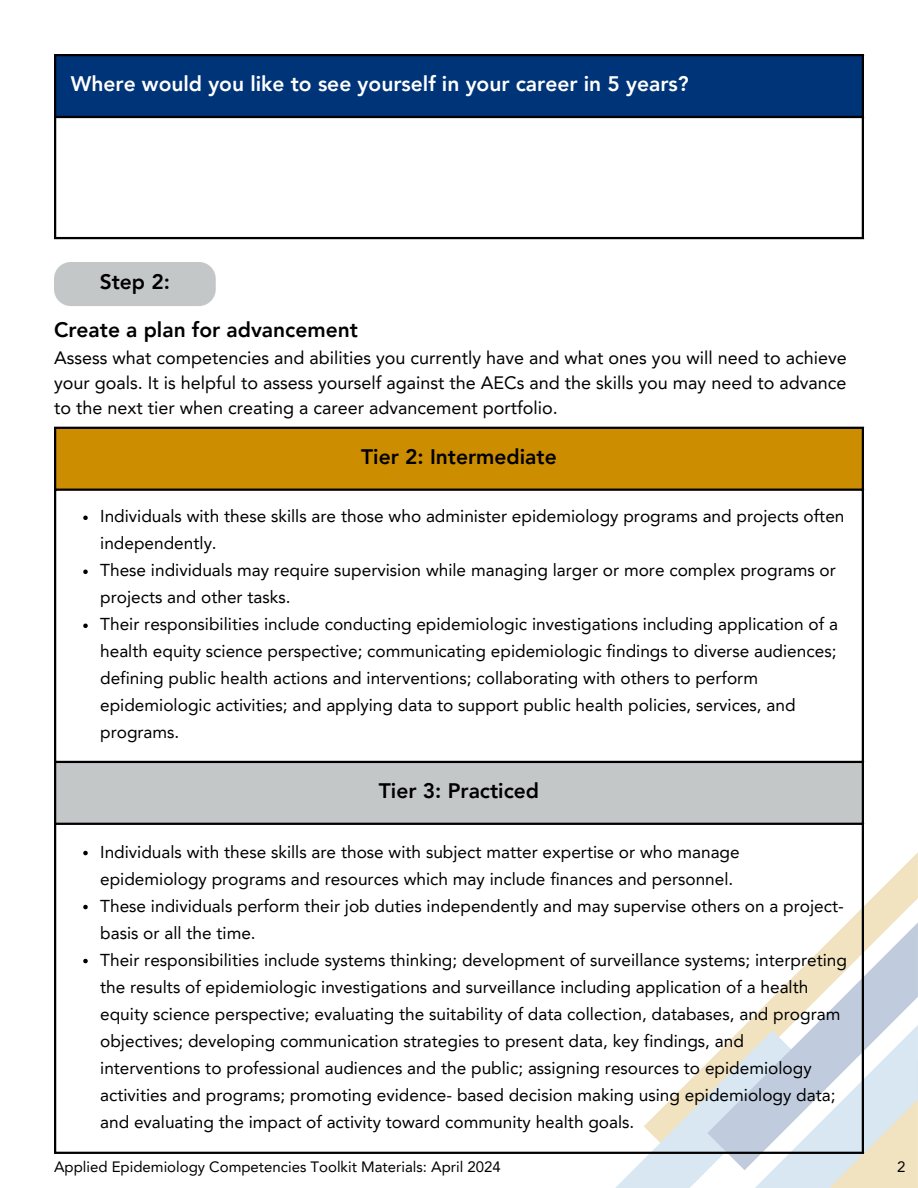
<style>
.page{position:relative;width:918px;height:1188px;background:#fff}
.page>*{position:absolute;margin:0;border:0;box-sizing:border-box;transform-origin:0 0}
.t1{font:800 21px "Avenir LT Pro";color:#000}
.t2{font:800 21px "Avenir LT Pro";color:#fff}
.t3{font:18px/24.8px "Avenir LT Pro";color:#000;text-align:justify}
.t4{font:17.25px/27px "Avenir LT Pro";color:#000}
.t5{font:15px "Avenir LT Pro";color:#000}
</style>
<div class="page">
<svg style="left:848px;top:852px;width:70px;height:70px"></svg>
<svg style="left:615px;top:1063px;width:303px;height:125px"></svg>
<svg style="left:707px;top:922px;width:211px;height:248px"></svg>
<div style="left:55px;top:428px;width:808px;height:62px;background:#cc8e00"></div>
<div style="left:55px;top:762px;width:808px;height:62px;background:#c4c7c8"></div>
<svg style="left:83px;top:516px;width:5px;height:4px"></svg>
<svg style="left:83px;top:570px;width:5px;height:4px"></svg>
<svg style="left:83px;top:624px;width:5px;height:4px"></svg>
<svg style="left:83px;top:851px;width:5px;height:4px"></svg>
<svg style="left:83px;top:905px;width:5px;height:4px"></svg>
<svg style="left:83px;top:959px;width:5px;height:4px"></svg>
<hr style="left:54px;top:429px;width:2px;height:723px;background:#000">
<hr style="left:862px;top:429px;width:2px;height:723px;background:#000">
<hr style="left:54px;top:427px;width:810px;height:2px;background:#000">
<hr style="left:54px;top:489px;width:810px;height:2px;background:#000">
<hr style="left:54px;top:761px;width:810px;height:2px;background:#000">
<hr style="left:54px;top:823px;width:810px;height:2px;background:#000">
<hr style="left:54px;top:1152px;width:810px;height:2px;background:#000">
<div style="left:55px;top:55px;width:808px;height:62px;background:#003479"></div>
<hr style="left:54px;top:56px;width:2px;height:181px;background:#000">
<hr style="left:862px;top:56px;width:2px;height:181px;background:#000">
<hr style="left:54px;top:54px;width:810px;height:2px;background:#000">
<hr style="left:54px;top:116px;width:810px;height:2px;background:#000">
<hr style="left:54px;top:237px;width:810px;height:2px;background:#000">
<div style="left:54px;top:262px;width:162px;height:44px;background:#c4c7c8;border-radius:17px"></div>
<p class="t2" style="left:71px;top:75px;width:619px">Where would you like to see yourself in your career in 5 years?</p>
<p class="t1" style="left:100px;top:273px;width:72px">Step 2:</p>
<p class="t1" style="left:54px;top:321px;width:305px">Create a plan for advancement</p>
<p class="t3" style="left:54px;top:347px;width:794px">Assess what competencies and abilities you currently have and what ones you will need to achieve your goals. It is helpful to assess yourself against the AECs and the skills you may need to advance to the next tier when creating a career advancement portfolio.</p>
<p class="t1" style="left:361px;top:448px;width:197px">Tier 2: Intermediate</p>
<p class="t4" style="left:100px;top:504px;width:746px">Individuals with these skills are those who administer epidemiology programs and projects often independently.<br>These individuals may require supervision while managing larger or more complex programs or projects and other tasks.<br>Their responsibilities include conducting epidemiologic investigations including application of a health equity science perspective; communicating epidemiologic findings to diverse audiences; defining public health actions and interventions; collaborating with others to perform epidemiologic activities; and applying data to support public health policies, services, and programs.</p>
<p class="t1" style="left:379px;top:782px;width:162px">Tier 3: Practiced</p>
<p class="t4" style="left:100px;top:840px;width:748px">Individuals with these skills are those with subject matter expertise or who manage epidemiology programs and resources which may include finances and personnel.<br>These individuals perform their job duties independently and may supervise others on a project&shy;basis or all the time.<br>Their responsibilities include systems thinking; development of surveillance systems; interpreting the results of epidemiologic investigations and surveillance including application of a health equity science perspective; evaluating the suitability of data collection, databases, and program objectives; developing communication strategies to present data, key findings, and interventions to professional audiences and the public; assigning resources to epidemiology activities and programs; promoting evidence- based decision making using epidemiology data; and evaluating the impact of activity toward community health goals.</p>
<p class="t5" style="left:54px;top:1161px;width:448px">Applied Epidemiology Competencies Toolkit Materials: April 2024</p>
<p class="t5" style="left:897px;top:1161px;width:10px">2</p>
</div>
